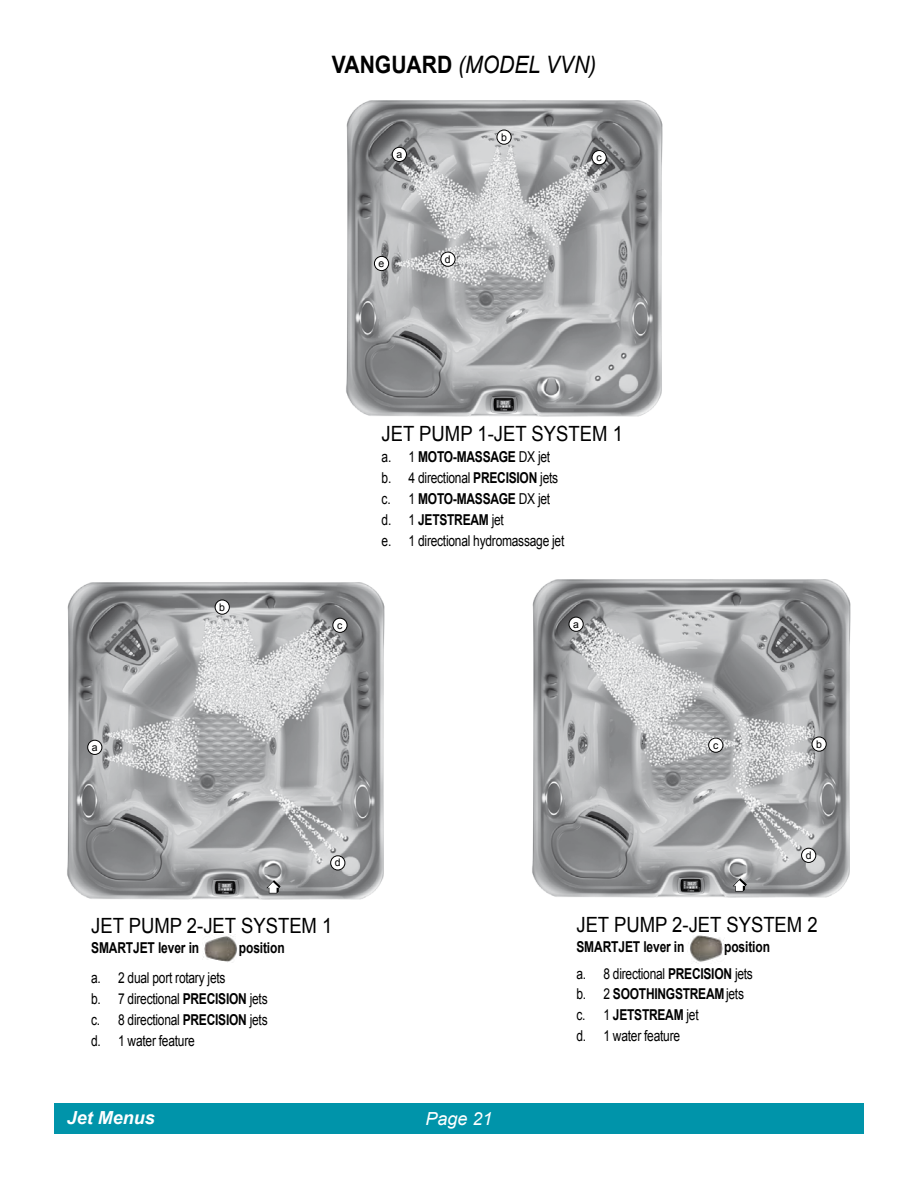
<style>
.page{position:relative;width:918px;height:1188px;background:#fff}
.page>*{position:absolute;margin:0;border:0;box-sizing:border-box;transform-origin:0 0}
.t1{font:italic 24px "Arial";color:#000;scale:.88 1}
.t2{font:21px "Arial";color:#000;scale:.88 1}
.t3{font:italic 700 18px "Arial";color:#fff}
.t4{font:italic 18px "Arial";color:#fff}
.t5{font:15px/20.9px "Arial";letter-spacing:-.02em;color:#000;scale:.8 1}
.t6{font:700 15px "Arial";letter-spacing:-.01em;color:#000;scale:.8 1}
.t7{font:10.5px "Arial";color:#000}
.s1{font-weight:700;font-style:normal}
.s2{font-weight:700}
</style>
<div class="page">
<div style="left:54px;top:1103px;width:810px;height:31px;background:#0094aa"></div>
<img style="left:532px;top:579px;width:319px;height:319px">
<img style="left:67px;top:582px;width:318px;height:318px">
<img style="left:346px;top:100px;width:317px;height:317px">
<img style="left:688px;top:935px;width:36px;height:29px">
<img style="left:203px;top:934px;width:36px;height:28px">
<svg style="left:266px;top:880px;width:15px;height:13px"></svg>
<svg style="left:733px;top:878px;width:14px;height:13px"></svg>
<div style="left:392px;top:147px;width:14px;height:15px;background:#fff;border-radius:50%"></div>
<div style="left:392px;top:147px;width:15px;height:15px;border:1px solid #000;border-radius:50%"></div>
<div style="left:497px;top:130px;width:14px;height:14px;background:#fff;border-radius:50%"></div>
<div style="left:497px;top:130px;width:14px;height:14px;border:1px solid #000;border-radius:50%"></div>
<div style="left:592px;top:151px;width:14px;height:14px;background:#fff;border-radius:50%"></div>
<div style="left:592px;top:150px;width:15px;height:15px;border:1px solid #000;border-radius:50%"></div>
<div style="left:441px;top:252px;width:14px;height:14px;background:#fff;border-radius:50%"></div>
<div style="left:441px;top:252px;width:14px;height:15px;border:1px solid #000;border-radius:50%"></div>
<div style="left:88px;top:740px;width:14px;height:14px;background:#fff;border-radius:50%"></div>
<div style="left:87px;top:740px;width:15px;height:15px;border:1px solid #000;border-radius:50%"></div>
<div style="left:215px;top:600px;width:14px;height:14px;background:#fff;border-radius:50%"></div>
<div style="left:215px;top:600px;width:15px;height:14px;border:1px solid #000;border-radius:50%"></div>
<div style="left:333px;top:618px;width:14px;height:14px;background:#fff;border-radius:50%"></div>
<div style="left:333px;top:618px;width:14px;height:15px;border:1px solid #000;border-radius:50%"></div>
<div style="left:569px;top:617px;width:14px;height:14px;background:#fff;border-radius:50%"></div>
<div style="left:569px;top:617px;width:14px;height:15px;border:1px solid #000;border-radius:50%"></div>
<div style="left:812px;top:737px;width:14px;height:14px;background:#fff;border-radius:50%"></div>
<div style="left:812px;top:737px;width:14px;height:14px;border:1px solid #000;border-radius:50%"></div>
<div style="left:331px;top:856px;width:14px;height:14px;background:#fff;border-radius:50%"></div>
<div style="left:330px;top:856px;width:15px;height:14px;border:1px solid #000;border-radius:50%"></div>
<div style="left:374px;top:256px;width:15px;height:15px;background:#fff;border-radius:50%"></div>
<div style="left:374px;top:256px;width:15px;height:15px;border:1px solid #000;border-radius:50%"></div>
<div style="left:709px;top:738px;width:14px;height:14px;background:#fff;border-radius:50%"></div>
<div style="left:708px;top:738px;width:15px;height:15px;border:1px solid #000;border-radius:50%"></div>
<div style="left:802px;top:848px;width:14px;height:14px;background:#fff;border-radius:50%"></div>
<div style="left:801px;top:848px;width:15px;height:15px;border:1px solid #000;border-radius:50%"></div>
<h1 class="t1" style="left:332px;top:49px;width:302px"><span class="s1">VANGUARD</span> (MODEL VVN)</h1>
<p class="t7" style="left:396px;top:147px;width:7px">a</p>
<p class="t7" style="left:379px;top:256px;width:7px">e</p>
<p class="t7" style="left:445px;top:252px;width:7px">d</p>
<p class="t7" style="left:501px;top:130px;width:7px">b</p>
<p class="t7" style="left:596px;top:151px;width:7px">c</p>
<p class="t7" style="left:92px;top:740px;width:7px">a</p>
<p class="t7" style="left:219px;top:600px;width:7px">b</p>
<h2 class="t2" style="left:382px;top:420px;width:276px">JET PUMP 1-JET SYSTEM 1</h2>
<p class="t5" style="left:382px;top:447px;width:230px">a. 1 <span class="s2">MOTO-MASSAGE</span> DX jet<br>b. 4 directional <span class="s2">PRECISION</span> jets c. 1 <span class="s2">MOTO-MASSAGE</span> DX jet<br>d. 1 <span class="s2">JETSTREAM</span> jet<br>e. 1 directional hydromassage jet</p>
<p class="t7" style="left:337px;top:618px;width:7px">c</p>
<p class="t7" style="left:573px;top:617px;width:7px">a</p>
<p class="t7" style="left:335px;top:856px;width:7px">d</p>
<p class="t7" style="left:713px;top:738px;width:7px">c</p>
<p class="t7" style="left:816px;top:737px;width:7px">b</p>
<p class="t7" style="left:806px;top:848px;width:7px">d</p>
<h2 class="t2" style="left:91px;top:911px;width:276px">JET PUMP 2-JET SYSTEM 1</h2>
<p class="t6" style="left:91px;top:938px;width:137px">SMARTJET lever in</p>
<p class="t6" style="left:239px;top:938px;width:59px">position</p>
<p class="t5" style="left:91px;top:968px;width:222px">a. 2 dual port rotary jets<br>b. 7 directional <span class="s2">PRECISION</span> jets c. 8 directional <span class="s2">PRECISION</span> jets d. 1 water feature</p>
<p class="t3" style="left:67px;top:1106px;width:90px">Jet Menus</p>
<p class="t4" style="left:425px;top:1107px;width:69px">Page 21</p>
<h2 class="t2" style="left:576px;top:911px;width:276px">JET PUMP 2-JET SYSTEM 2</h2>
<p class="t6" style="left:576px;top:937px;width:137px">SMARTJET lever in</p>
<p class="t5" style="left:576px;top:934px;width:244px;line-height:26.1px;text-indent:148px"><span class="s2">position </span>a. 8 directional <span class="s2">PRECISION</span> jets</p>
<p class="t5" style="left:576px;top:984px;width:211px">b. 2 <span class="s2">SOOTHINGSTREAM</span>jets c. 1 <span class="s2">JETSTREAM</span> jet<br>d. 1 water feature</p>
</div>
